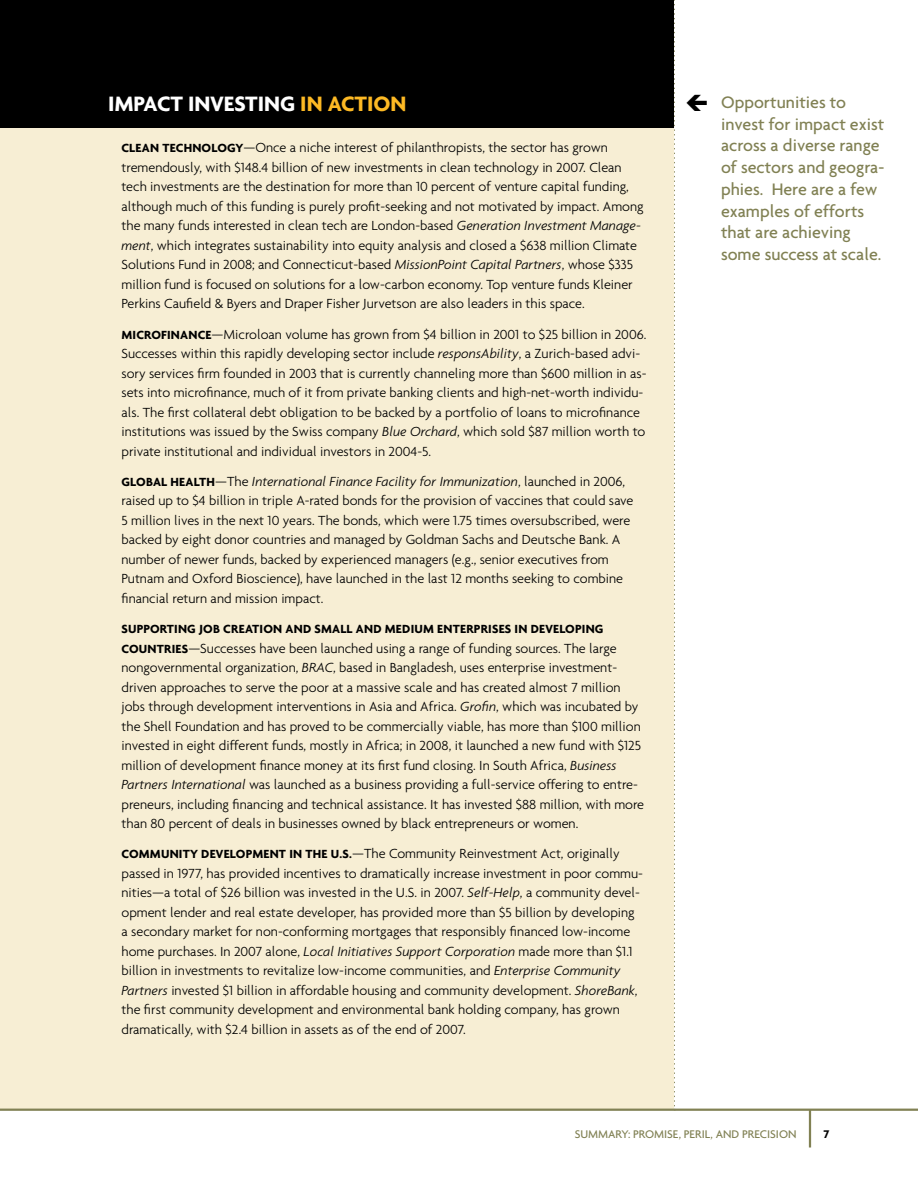
<style>
.page{position:relative;width:918px;height:1188px;background:#fff}
.page>*{position:absolute;margin:0;border:0;box-sizing:border-box;transform-origin:0 0}
.t1{font:700 22.5px "Agenda";color:#fff}
.t2{font:500 18px/21.8px "Agenda";color:#818154}
.t3{font:300 14.25px/19.5px "Agenda";color:#000}
.t4{font:700 12.75px "Agenda";letter-spacing:.015em;color:#000}
.t5{font:500 12px "Agenda";color:#818154}
.t6{font:700 12px "Agenda";color:#000}
.s1{color:#fdb924}
.s2{font-weight:700;font-size:12.75px}
.s3{font-style:italic}
</style>
<div class="page">
<svg style="left:674px;top:0;width:1px;height:1109px"></svg>
<hr style="left:809px;top:1110px;width:2px;height:38px;background:#818154">
<div style="left:0;top:2px;width:674px;height:1107px;background:#f7eed4"></div>
<div style="left:0;top:0;width:674px;height:128px;background:#000"></div>
<hr style="left:0;top:1109px;width:918px;height:2px;background:#818154">
<h1 class="t1" style="left:108px;top:90px;width:300px">IMPACT INVESTING <span class="s1">IN ACTION</span></h1>
<p class="t3" style="left:122px;top:138px;width:524px"><span class="s2">CLEAN TECHNOLOGY</span>—Once a niche interest of philanthropists, the sector has grown tremendously, with $148.4 billion of new investments in clean technology in 2007. Clean tech investments are the destination for more than 10 percent of venture capital funding, although much of this funding is purely profit-seeking and not motivated by impact. Among the many funds interested in clean tech are London-based <span class="s3">Generation Investment Manage&shy;ment</span>, which integrates sustainability into equity analysis and closed a $638 million Climate Solutions Fund in 2008; and Connecticut-based <span class="s3">MissionPoint Capital Partners</span>, whose $335 million fund is focused on solutions for a low-carbon economy. Top venture funds Kleiner Perkins Caufield &amp; Byers and Draper Fisher Jurvetson are also leaders in this space.</p>
<p class="t3" style="left:122px;top:324px;width:527px"><span class="s2">MICROFINANCE</span>—Microloan volume has grown from $4 billion in 2001 to $25 billion in 2006.<br>Successes within this rapidly developing sector include <span class="s3">responsAbility</span>, a Zurich-based advi&shy;sory services firm founded in 2003 that is currently channeling more than $600 million in as&shy;sets into microfinance, much of it from private banking clients and high-net-worth individu&shy;als. The first collateral debt obligation to be backed by a portfolio of loans to microfinance institutions was issued by the Swiss company <span class="s3">Blue Orchard</span>, which sold $87 million worth to private institutional and individual investors in 2004-5.</p>
<p class="t3" style="left:121px;top:471px;width:513px"><span class="s2">GLOBAL HEALTH</span>—The <span class="s3">International Finance Facility for Immunization</span>, launched in 2006, raised up to $4 billion in triple A-rated bonds for the provision of vaccines that could save 5 million lives in the next 10 years. The bonds, which were 1.75 times oversubscribed, were backed by eight donor countries and managed by Goldman Sachs and Deutsche Bank. A number of newer funds, backed by experienced managers (e.g., senior executives from Putnam and Oxford Bioscience), have launched in the last 12 months seeking to combine financial return and mission impact.</p>
<p class="t4" style="left:122px;top:621px;width:484px">SUPPORTING JOB CREATION AND SMALL AND MEDIUM ENTERPRISES IN DEVELOPING</p>
<p class="t3" style="left:121px;top:638px;width:524px"><span class="s2">COUNTRIES</span>—Successes have been launched using a range of funding sources. The large nongovernmental organization, <span class="s3">BRAC</span>, based in Bangladesh, uses enterprise investment&shy;driven approaches to serve the poor at a massive scale and has created almost 7 million jobs through development interventions in Asia and Africa. <span class="s3">Grofin</span>, which was incubated by the Shell Foundation and has proved to be commercially viable, has more than $100 million invested in eight different funds, mostly in Africa; in 2008, it launched a new fund with $125 million of development finance money at its first fund closing. In South Africa, <span class="s3">Business Partners International</span> was launched as a business providing a full-service offering to entre&shy;preneurs, including financing and technical assistance. It has invested $88 million, with more than 80 percent of deals in businesses owned by black entrepreneurs or women.</p>
<p class="t3" style="left:121px;top:844px;width:523px"><span class="s2">COMMUNITY DEVELOPMENT IN THE U.S.</span>—The Community Reinvestment Act, originally passed in 1977, has provided incentives to dramatically increase investment in poor commu&shy;nities—a total of $26 billion was invested in the U.S. in 2007. <span class="s3">Self-Help</span>, a community devel&shy;opment lender and real estate developer, has provided more than $5 billion by developing a secondary market for non-conforming mortgages that responsibly financed low-income home purchases. In 2007 alone, <span class="s3">Local Initiatives Support Corporation</span> made more than $1.1 billion in investments to revitalize low-income communities, and <span class="s3">Enterprise Community Partners</span> invested $1 billion in affordable housing and community development. <span class="s3">ShoreBank</span>, the first community development and environmental bank holding company, has grown dramatically, with $2.4 billion in assets as of the end of 2007.</p>
<p class="t2" style="left:721px;top:91px;width:165px">Opportunities to invest for impact exist across a diverse range of sectors and geogra&shy;phies. Here are a few examples of efforts that are achieving some success at scale.</p>
<p class="t5" style="left:575px;top:1127px;width:223px">SUMMARY: PROMISE, PERIL, AND PRECISION</p>
<p class="t6" style="left:824px;top:1127px;width:7px">7</p>
</div>
